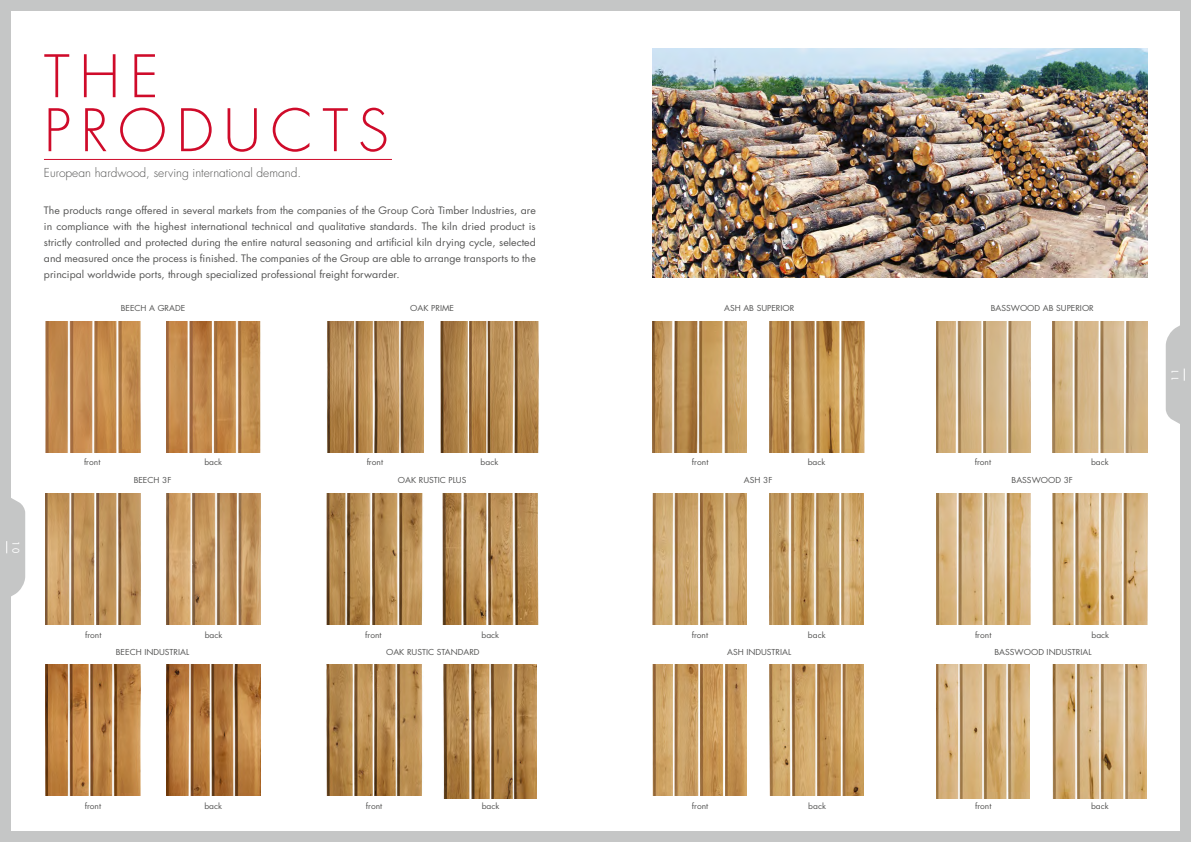
<style>
.page{position:relative;width:1191px;height:842px;background:#fff}
.page>*{position:absolute;margin:0;border:0;box-sizing:border-box;transform-origin:0 0}
.t1{font:300 57px/54px "Futura Std";letter-spacing:.17em;color:#cf0b2a}
.t2{font:300 12px "Futura Std";color:#565655}
.t3{font:10px/16px "Futura Std";color:#565655;text-align:justify;scale:1.05 1}
.t4{font:500 9px "Futura Std";color:#fff}
.t5{font:8px "Futura Std";color:#565655;scale:1.05 1}
</style>
<div class="page">
<hr style="left:44px;top:159px;width:348px;height:1px;background:#cf0b2a">
<img style="left:45px;top:321px;width:95px;height:131px">
<img style="left:166px;top:321px;width:94px;height:131px">
<img style="left:45px;top:494px;width:95px;height:130px">
<img style="left:166px;top:494px;width:94px;height:130px">
<img style="left:45px;top:665px;width:95px;height:130px">
<img style="left:166px;top:665px;width:94px;height:130px">
<img style="left:327px;top:321px;width:96px;height:131px">
<img style="left:440px;top:321px;width:99px;height:131px">
<img style="left:326px;top:494px;width:97px;height:130px">
<img style="left:442px;top:494px;width:96px;height:130px">
<img style="left:326px;top:665px;width:97px;height:130px">
<img style="left:443px;top:665px;width:94px;height:133px">
<img style="left:652px;top:321px;width:95px;height:131px">
<img style="left:652px;top:665px;width:95px;height:130px">
<img style="left:769px;top:321px;width:95px;height:131px">
<img style="left:769px;top:665px;width:95px;height:130px">
<img style="left:652px;top:494px;width:95px;height:130px">
<img style="left:769px;top:494px;width:95px;height:130px">
<img style="left:936px;top:321px;width:94px;height:131px">
<img style="left:936px;top:665px;width:94px;height:133px">
<img style="left:1053px;top:321px;width:94px;height:131px">
<img style="left:1052px;top:665px;width:94px;height:133px">
<img style="left:936px;top:494px;width:94px;height:130px">
<img style="left:1053px;top:494px;width:94px;height:130px">
<img style="left:652px;top:48px;width:495px;height:230px">
<div style="left:595px;top:0;width:596px;height:11px;background:#c5c6c6"></div>
<div style="left:1180px;top:0;width:11px;height:842px;background:#c5c6c6"></div>
<div style="left:595px;top:831px;width:596px;height:11px;background:#c5c6c6"></div>
<div style="left:0;top:0;width:595px;height:11px;background:#c5c6c6"></div>
<div style="left:0;top:0;width:10px;height:842px;background:#c5c6c6"></div>
<div style="left:0;top:831px;width:595px;height:11px;background:#c5c6c6"></div>
<svg style="left:1165px;top:325px;width:20px;height:99px"></svg>
<svg style="left:6px;top:494px;width:19px;height:106px"></svg>
<h1 class="t1" style="left:44px;top:51px;width:346px">THE<br>PRODUCTS</h1>
<p class="t2" style="left:44px;top:165px;width:259px">European hardwood, serving international demand.</p>
<p class="t3" style="left:44px;top:202px;width:470px">The products range offered in several markets from the companies of the Group Corà Timber Industries, are in compliance with the highest international technical and qualitative standards. The kiln dried product is strictly controlled and protected during the entire natural seasoning and artificial kiln drying cycle, selected and measured once the process is finished. The companies of the Group are able to arrange transports to the principal worldwide ports, through specialized professional freight forwarder.</p>
<p class="t5" style="left:121px;top:303px;width:63px">BEECH A GRADE</p>
<p class="t5" style="left:410px;top:303px;width:43px">OAK PRIME</p>
<p class="t5" style="left:724px;top:303px;width:68px">ASH AB SUPERIOR</p>
<p class="t4" style="left:21px;top:541px;width:14px;rotate:90deg">10</p>
<p class="t5" style="left:84px;top:457px;width:17px">front</p>
<p class="t5" style="left:204px;top:457px;width:18px">back</p>
<p class="t5" style="left:134px;top:475px;width:37px">BEECH 3F</p>
<p class="t5" style="left:85px;top:630px;width:17px">front</p>
<p class="t5" style="left:116px;top:646px;width:71px">BEECH INDUSTRIAL</p>
<p class="t5" style="left:205px;top:630px;width:18px">back</p>
<p class="t5" style="left:85px;top:800px;width:17px">front</p>
<p class="t5" style="left:204px;top:800px;width:18px">back</p>
<p class="t5" style="left:367px;top:457px;width:17px">front</p>
<p class="t5" style="left:480px;top:457px;width:18px">back</p>
<p class="t5" style="left:692px;top:457px;width:17px">front</p>
<p class="t5" style="left:807px;top:457px;width:18px">back</p>
<p class="t5" style="left:398px;top:475px;width:67px">OAK RUSTIC PLUS</p>
<p class="t5" style="left:744px;top:475px;width:29px">ASH 3F</p>
<p class="t5" style="left:365px;top:630px;width:17px">front</p>
<p class="t5" style="left:481px;top:630px;width:18px">back</p>
<p class="t5" style="left:691px;top:630px;width:17px">front</p>
<p class="t5" style="left:808px;top:630px;width:18px">back</p>
<p class="t5" style="left:386px;top:646px;width:91px">OAK RUSTIC STANDARD</p>
<p class="t5" style="left:727px;top:646px;width:63px">ASH INDUSTRIAL</p>
<p class="t5" style="left:366px;top:800px;width:17px">front</p>
<p class="t5" style="left:482px;top:800px;width:18px">back</p>
<p class="t5" style="left:692px;top:800px;width:17px">front</p>
<p class="t5" style="left:808px;top:800px;width:18px">back</p>
<p class="t5" style="left:990px;top:303px;width:100px">BASSWOOD AB SUPERIOR</p>
<p class="t5" style="left:974px;top:457px;width:17px">front</p>
<p class="t5" style="left:1091px;top:457px;width:18px">back</p>
<p class="t5" style="left:1011px;top:475px;width:60px">BASSWOOD 3F</p>
<p class="t5" style="left:975px;top:630px;width:17px">front</p>
<p class="t5" style="left:1091px;top:630px;width:18px">back</p>
<p class="t5" style="left:994px;top:646px;width:94px">BASSWOOD INDUSTRIAL</p>
<p class="t5" style="left:975px;top:800px;width:17px">front</p>
<p class="t5" style="left:1091px;top:800px;width:18px">back</p>
<p class="t4" style="left:1169px;top:381px;width:14px;rotate:-90deg">11</p>
</div>
